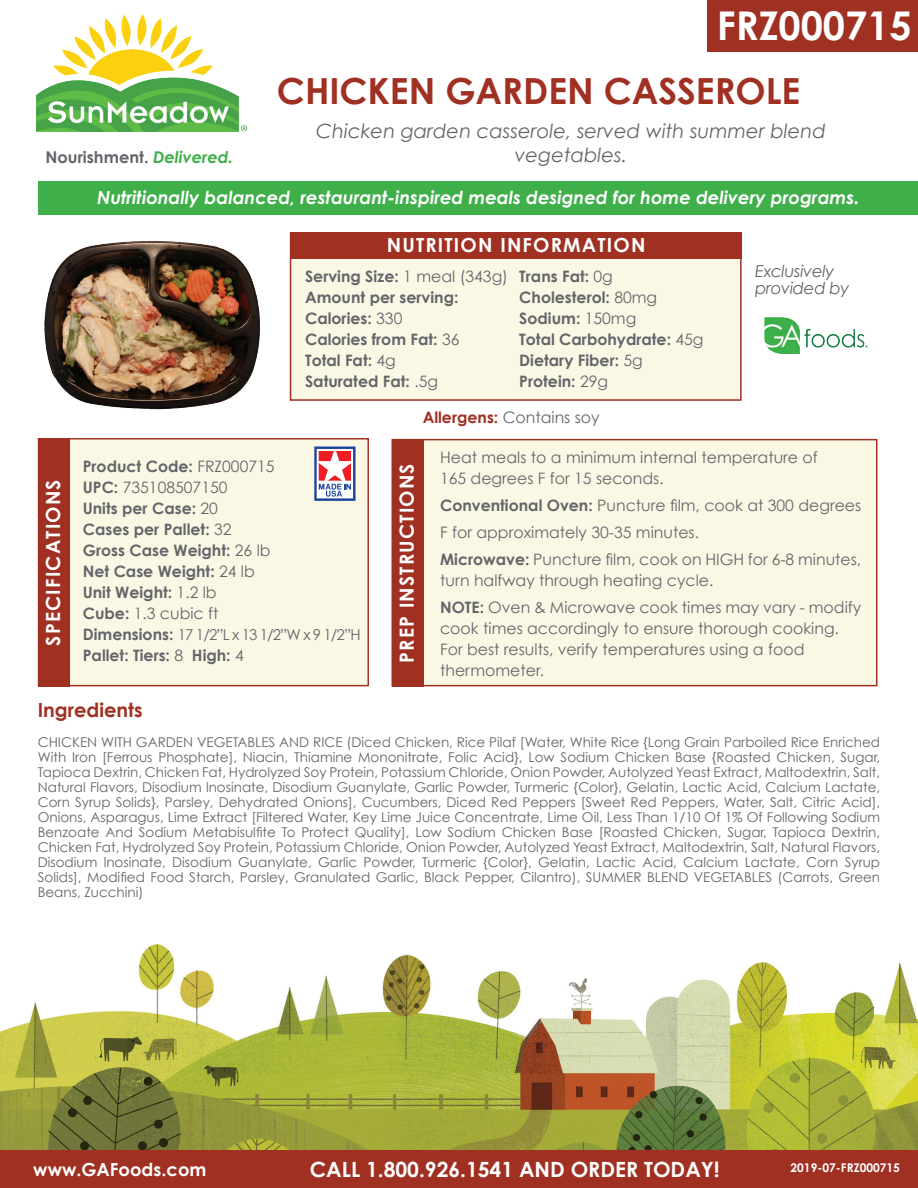
<style>
.page{position:relative;width:918px;height:1188px;background:#fff}
.page>*{position:absolute;margin:0;border:0;box-sizing:border-box;transform-origin:0 0}
.t1{font:700 39.6px "Century Gothic";color:#fff}
.t2{font:700 36px "Century Gothic";color:#a03022}
.t3{font:700 21px "Century Gothic";color:#fff}
.t4{font:italic 19.65px/23.5px "Century Gothic";color:#64656a;text-align:center}
.t5{font:700 19.5px "Century Gothic";letter-spacing:.06em;color:#fff}
.t6{font:700 19.5px "Century Gothic";color:#a03022}
.t7{font:italic 700 18px "Century Gothic";color:#fff}
.t8{font:700 18px "Century Gothic";color:#fff}
.t9{font:italic 16.5px/17.2px "Century Gothic";letter-spacing:-.02em;color:#64656a}
.t10{font:700 16.2px "Century Gothic";color:#64656a}
.t11{font:15.75px/21px "Century Gothic";color:#64656a}
.t12{font:700 15.75px/21px "Century Gothic";color:#64656a}
.t13{font:15px "Century Gothic";color:#64656a}
.t14{font:13.5px/15px "Century Gothic";color:#64656a;text-align:justify}
.t15{font:700 12px "Century Gothic";color:#fff}
.s1{font-style:italic;color:#3eaf49}
.s2{font-weight:400}
.s3{font-weight:700;font-size:15.75px}
.s4{font-weight:700;color:#a03022}
.s5{font-weight:700}
</style>
<div class="page">
<div style="left:392px;top:439px;width:486px;height:247px;background:#faf8e5;border:2px solid #a03022"></div>
<img style="left:0;top:944px;width:918px;height:206px">
<div style="left:0;top:1150px;width:918px;height:38px;background:#a03022"></div>
<div style="left:290px;top:232px;width:452px;height:169px;background:#faf8e5;border:2px solid #a03022"></div>
<div style="left:708px;top:0;width:210px;height:51px;background:#a03022"></div>
<img style="left:37px;top:15px;width:210px;height:116px">
<div style="left:291px;top:232px;width:451px;height:27px;background:#a03022"></div>
<div style="left:38px;top:438px;width:331px;height:248px;background:#faf8e5;border:2px solid #a03022"></div>
<div style="left:38px;top:438px;width:32px;height:248px;background:#a03022"></div>
<div style="left:392px;top:439px;width:31px;height:247px;background:#a03022"></div>
<img style="left:764px;top:317px;width:104px;height:36px">
<div style="left:38px;top:181px;width:880px;height:34px;background:#3eaf49"></div>
<svg style="left:314px;top:446px;width:42px;height:55px"></svg>
<img style="left:44px;top:241px;width:217px;height:169px">
<p class="t10" style="left:46px;top:147px;width:189px">Nourishment. <span class="s1">Delivered.</span></p>
<h1 class="t1" style="left:717px;top:1px;width:196px">FRZ000715</h1>
<h2 class="t2" style="left:277px;top:68px;width:525px">CHICKEN GARDEN CASSEROLE</h2>
<h3 class="t4" style="left:316px;top:119px;width:511px">Chicken garden casserole, served with summer blend vegetables.</h3>
<h3 class="t7" style="left:97px;top:186px;width:764px">Nutritionally balanced, restaurant-inspired meals designed for home delivery programs.</h3>
<h3 class="t5" style="left:41px;top:646px;width:168px;rotate:-90deg">SPECIFICATIONS</h3>
<h3 class="t5" style="left:387px;top:232px;width:260px">NUTRITION INFORMATION</h3>
<p class="t12" style="left:305px;top:265px;width:204px">Serving Size: <span class="s2">1 meal (343g)<br></span>Amount per serving:<br>Calories: <span class="s2">330<br></span>Calories from Fat: <span class="s2">36<br></span>Total Fat: <span class="s2">4g<br></span>Saturated Fat: <span class="s2">.5g</span></p>
<p class="t12" style="left:519px;top:265px;width:186px">Trans Fat: <span class="s2">0g<br></span>Cholesterol: <span class="s2">80mg<br></span>Sodium: <span class="s2">150mg<br></span>Total Carbohydrate: <span class="s2">45g<br></span>Dietary Fiber: <span class="s2">5g<br></span>Protein: <span class="s2">29g</span></p>
<p class="t9" style="left:755px;top:262px;width:96px">Exclusively provided by</p>
<p class="t12" style="left:83px;top:455px;width:193px">Product Code: <span class="s2">FRZ000715<br></span>UPC: <span class="s2">735108507150<br></span>Units per Case: <span class="s2">20<br></span>Cases per Pallet: <span class="s2">32<br></span>Gross Case Weight: <span class="s2">26 lb<br></span>Net Case Weight: <span class="s2">24 lb<br></span>Unit Weight: <span class="s2">1.2 lb<br></span>Cube: <span class="s2">1.3 cubic ft</span></p>
<p class="t13" style="left:83px;top:625px;width:279px"><span class="s3">Dimensions:</span> 17 1/2”L x 13 1/2”W x 9 1/2”H</p>
<p class="t12" style="left:83px;top:644px;width:163px">Pallet: Tiers: <span class="s2">8</span> High: <span class="s2">4</span></p>
<h3 class="t5" style="left:394px;top:663px;width:201px;rotate:-90deg">PREP INSTRUCTIONS</h3>
<p class="t11" style="left:423px;top:407px;width:178px"><span class="s4">Allergens:</span> Contains soy</p>
<p class="t11" style="left:440px;top:446px;width:379px">Heat meals to a minimum internal temperature of<br>165 degrees F for 15 seconds.</p>
<p class="t11" style="left:440px;top:491px;width:423px;line-height:27px"><span class="s5">Conventional Oven:</span> Puncture film, cook at 300 degrees<br>F for approximately 30-35 minutes.<br><span class="s5">Microwave:</span> Puncture film, cook on HIGH for 6-8 minutes,</p>
<p class="t11" style="left:440px;top:566px;width:423px;line-height:27px">turn halfway through heating cycle.<br><span class="s5">NOTE:</span> Oven &amp; Microwave cook times may vary - modify</p>
<p class="t11" style="left:440px;top:617px;width:400px">cook times accordingly to ensure thorough cooking.<br>For best results, verify temperatures using a food thermometer.</p>
<h3 class="t6" style="left:38px;top:697px;width:106px">Ingredients</h3>
<p class="t14" style="left:38px;top:734px;width:844px">CHICKEN WITH GARDEN VEGETABLES AND RICE (Diced Chicken, Rice Pilaf [Water, White Rice {Long Grain Parboiled Rice Enriched With Iron [Ferrous Phosphate], Niacin, Thiamine Mononitrate, Folic Acid}, Low Sodium Chicken Base {Roasted Chicken, Sugar, Tapioca Dextrin, Chicken Fat, Hydrolyzed Soy Protein, Potassium Chloride, Onion Powder, Autolyzed Yeast Extract, Maltodextrin, Salt, Natural Flavors, Disodium lnosinate, Disodium Guanylate, Garlic Powder, Turmeric {Color}, Gelatin, Lactic Acid, Calcium Lactate, Corn Syrup Solids}, Parsley, Dehydrated Onions], Cucumbers, Diced Red Peppers [Sweet Red Peppers, Water, Salt, Citric Acid], Onions, Asparagus, Lime Extract [Filtered Water, Key Lime Juice Concentrate, Lime Oil, Less Than 1/10 Of 1% Of Following Sodium Benzoate And Sodium Metabisulfite To Protect Quality], Low Sodium Chicken Base [Roasted Chicken, Sugar, Tapioca Dextrin, Chicken Fat, Hydrolyzed Soy Protein, Potassium Chloride, Onion Powder, Autolyzed Yeast Extract, Maltodextrin, Salt, Natural Flavors, Disodium lnosinate, Disodium Guanylate, Garlic Powder, Turmeric {Color}, Gelatin, Lactic Acid, Calcium Lactate, Corn Syrup Solids], Modified Food Starch, Parsley, Granulated Garlic, Black Pepper, Cilantro), SUMMER BLEND VEGETABLES (Carrots, Green Beans, Zucchini)</p>
<h3 class="t8" style="left:33px;top:1158px;width:175px">www.GAFoods.com</h3>
<h3 class="t3" style="left:310px;top:1156px;width:411px">CALL 1.800.926.1541 AND ORDER TODAY!</h3>
<p class="t15" style="left:791px;top:1160px;width:111px">2019-07-FRZ000715</p>
</div>
